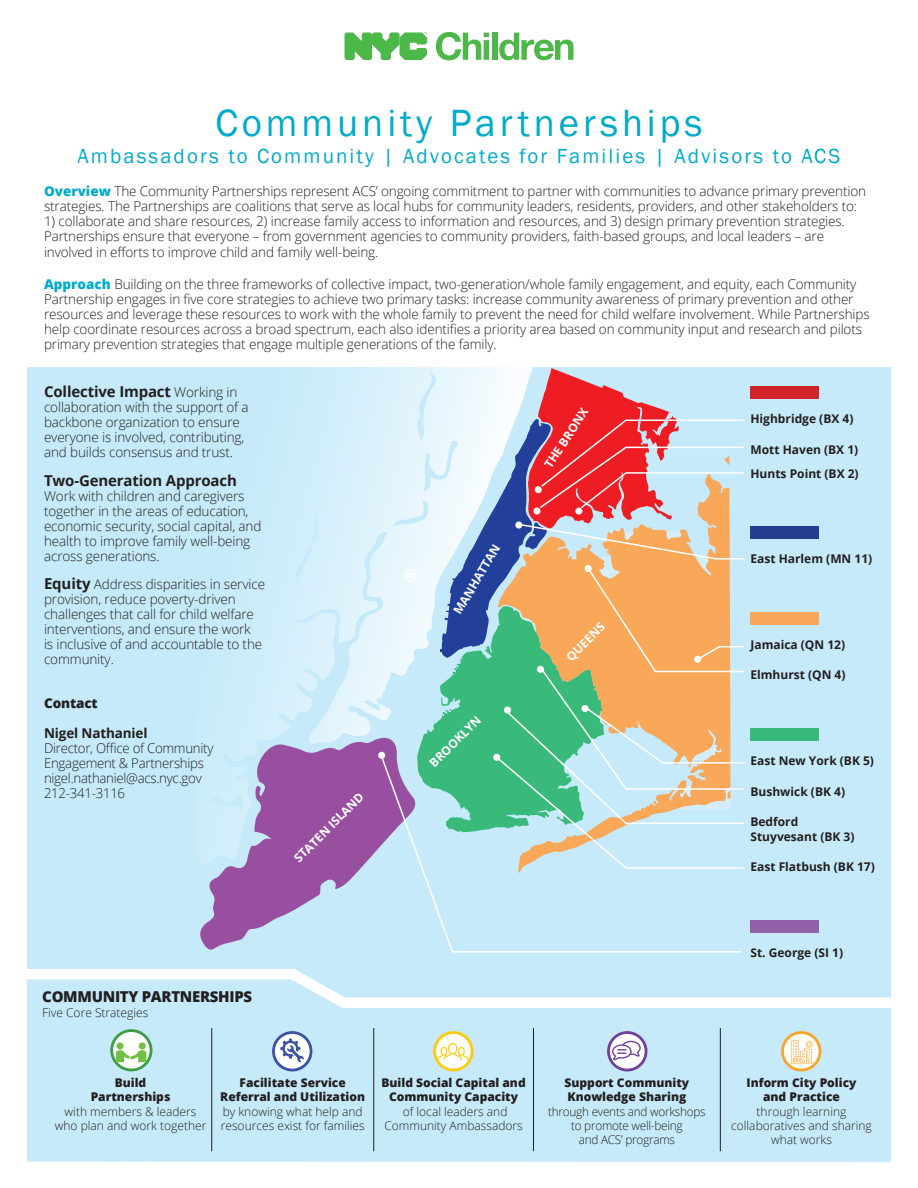
<style>
.page{position:relative;width:918px;height:1188px;background:#fff}
.page>*{position:absolute;margin:0;border:0;box-sizing:border-box;transform-origin:0 0}
.t1{font:39px "Franklin Gothic";letter-spacing:.1em;color:#00abcb}
.t2{font:21px "Franklin Gothic";letter-spacing:.1em;color:#00abcb}
.t3{font:700 15px "Open Sans";letter-spacing:-.01em;color:#231f20}
.t4{font:800 15px "Open Sans";letter-spacing:-.02em;color:#231f20}
.t5{font:300 13.5px/15px "Open Sans";letter-spacing:-.01em;color:#231f20}
.t6{font:700 13.5px "Open Sans";letter-spacing:-.01em;color:#231f20}
.t7{font:800 13.5px "Open Sans";letter-spacing:-.01em;color:#231f20}
.t8{font:300 12px/14.4px "Open Sans";color:#231f20;text-align:center}
.t9{font:700 12px/24px "Open Sans";color:#231f20}
.t10{font:800 12px/14.4px "Open Sans";color:#231f20;text-align:center}
.t11{font:300 12px/14.4px "Open Sans";letter-spacing:-.02em;color:#231f20;text-align:center}
.t12{font:700 12px "Open Sans";color:#fff}
.s1{font-weight:800;color:#00abcb}
.s2{font-weight:300;font-size:13.5px}
.s3{font-weight:700;font-size:15px}
</style>
<div class="page">
<div style="left:27px;top:367px;width:864px;height:795px;background:#c6eafa"></div>
<svg style="left:245px;top:367px;width:172px;height:368px"></svg>
<svg style="left:200px;top:735px;width:197px;height:215px;fill:#984f9f"></svg>
<div style="left:750px;top:386px;width:69px;height:13px;background:#d1232a"></div>
<div style="left:750px;top:526px;width:69px;height:13px;background:#253f8e"></div>
<div style="left:750px;top:612px;width:69px;height:13px;background:#f9a758"></div>
<div style="left:750px;top:728px;width:69px;height:13px;background:#39b97a"></div>
<div style="left:750px;top:920px;width:69px;height:13px;background:#9160a8"></div>
<svg style="left:380px;top:755px;width:362px;height:198px"></svg>
<svg style="left:417px;top:367px;width:327px;height:502px"></svg>
<div style="left:404px;top:569px;width:13px;height:13px;border:2px solid #fff;border-radius:50%"></div>
<div style="left:407px;top:572px;width:7px;height:7px;background:#fff;border-radius:50%"></div>
<hr style="left:211px;top:1015px;width:1px;height:136px;background:#231f20">
<hr style="left:373px;top:1015px;width:1px;height:136px;background:#231f20">
<hr style="left:533px;top:1015px;width:1px;height:136px;background:#231f20">
<hr style="left:720px;top:1015px;width:1px;height:136px;background:#231f20">
<svg style="left:112px;top:1031px;width:39px;height:38px"></svg>
<div style="left:110px;top:1029px;width:42px;height:42px;border:3px solid #3d9d45;border-radius:50%"></div>
<div style="left:117px;top:1042px;width:7px;height:7px;background:#71bf44;border-radius:50%"></div>
<div style="left:139px;top:1042px;width:7px;height:7px;background:#71bf44;border-radius:50%"></div>
<svg style="left:116px;top:1050px;width:30px;height:12px"></svg>
<svg style="left:273px;top:1033px;width:38px;height:37px"></svg>
<div style="left:272px;top:1031px;width:40px;height:40px;border:3px solid #3c52a3;border-radius:50%"></div>
<svg style="left:280px;top:1039px;width:24px;height:23px"></svg>
<svg style="left:435px;top:1033px;width:37px;height:37px"></svg>
<div style="left:433px;top:1031px;width:41px;height:40px;border:3px solid #fdcb0a;border-radius:50%"></div>
<svg style="left:437px;top:1043px;width:31px;height:17px"></svg>
<svg style="left:609px;top:1033px;width:37px;height:37px"></svg>
<div style="left:607px;top:1031px;width:40px;height:40px;border:3px solid #734199;border-radius:50%"></div>
<svg style="left:612px;top:1041px;width:29px;height:19px"></svg>
<svg style="left:782px;top:1033px;width:38px;height:37px"></svg>
<div style="left:781px;top:1031px;width:40px;height:40px;border:3px solid #f9a42a;border-radius:50%"></div>
<svg style="left:790px;top:1041px;width:23px;height:22px"></svg>
<svg style="left:27px;top:969px;width:864px;height:39px"></svg>
<div style="left:575px;top:508px;width:7px;height:7px;background:#fff;border-radius:50%"></div>
<div style="left:585px;top:565px;width:7px;height:7px;background:#fff;border-radius:50%"></div>
<div style="left:378px;top:752px;width:7px;height:7px;background:#fff;border-radius:50%"></div>
<div style="left:493px;top:754px;width:7px;height:7px;background:#fff;border-radius:50%"></div>
<div style="left:504px;top:707px;width:7px;height:7px;background:#fff;border-radius:50%"></div>
<div style="left:537px;top:666px;width:7px;height:7px;background:#fff;border-radius:50%"></div>
<div style="left:694px;top:656px;width:7px;height:7px;background:#fff;border-radius:50%"></div>
<div style="left:535px;top:486px;width:7px;height:7px;background:#fff;border-radius:50%"></div>
<div style="left:533px;top:508px;width:8px;height:7px;background:#fff;border-radius:50%"></div>
<div style="left:515px;top:522px;width:7px;height:7px;background:#fff;border-radius:50%"></div>
<div style="left:582px;top:705px;width:7px;height:7px;background:#fff;border-radius:50%"></div>
<div style="left:42px;top:1015px;width:839px;height:13px;background:#c6eafa"></div>
<svg style="left:344px;top:32px;width:83px;height:28px"></svg>
<svg style="left:436px;top:32px;width:53px;height:28px"></svg>
<div style="left:492px;top:33px;width:6px;height:27px;background:#4cb848"></div>
<svg style="left:499px;top:33px;width:75px;height:27px"></svg>
<h1 class="t1" style="left:215px;top:98px;width:489px">Community Partnerships</h1>
<h2 class="t2" style="left:78px;top:143px;width:764px">Ambassadors to Community | Advocates for Families | Advisors to ACS</h2>
<p class="t5" style="left:44px;top:183px;width:824px"><span class="s1">Overview</span> The Community Partnerships represent ACS’ ongoing commitment to partner with communities to advance primary prevention strategies. The Partnerships are coalitions that serve as local hubs for community leaders, residents, providers, and other stakeholders to:</p>
<p class="t5" style="left:44px;top:213px;width:802px;line-height:15.6px">1) collaborate and share resources, 2) increase family access to information and resources, and 3) design primary prevention strategies.<br>Partnerships ensure that everyone – from government agencies to community providers, faith-based groups, and local leaders – are involved in efforts to improve child and family well-being.</p>
<p class="t5" style="left:44px;top:277px;width:827px"><span class="s1">Approach</span> Building on the three frameworks of collective impact, two-generation/whole family engagement, and equity, each Community Partnership engages in five core strategies to achieve two primary tasks: increase community awareness of primary prevention and other resources and leverage these resources to work with the whole family to prevent the need for child welfare involvement. While Partnerships help coordinate resources across a broad spectrum, each also identifies a priority area based on community input and research and pilots primary prevention strategies that engage multiple generations of the family.</p>
<p class="t3" style="left:44px;top:381px;width:195px">Collective Impact <span class="s2">Working in</span></p>
<p class="t5" style="left:44px;top:400px;width:206px">collaboration with the support of a backbone organization to ensure everyone is involved, contributing, and builds consensus and trust.</p>
<p class="t3" style="left:44px;top:470px;width:194px">Two-Generation Approach</p>
<p class="t5" style="left:44px;top:488px;width:219px">Work with children and caregivers together in the areas of education, economic security, social capital, and health to improve family well-being across generations.</p>
<p class="t5" style="left:44px;top:577px;width:223px"><span class="s3">Equity</span> Address disparities in service provision, reduce poverty-driven challenges that call for child welfare interventions, and ensure the work<br>is inclusive of and accountable to the community.</p>
<p class="t7" style="left:44px;top:693px;width:55px">Contact</p>
<p class="t6" style="left:44px;top:724px;width:105px">Nigel Nathaniel</p>
<p class="t5" style="left:44px;top:740px;width:171px">Director, Office of Community<br>Engagement &amp; Partnerships nigel.nathaniel@acs.nyc.gov<br>212-341-3116</p>
<p class="t12" style="left:290px;top:854px;width:94px;rotate:-45deg">STATEN ISLAND</p>
<p class="t12" style="left:449px;top:609px;width:80px;rotate:-59deg">MANHATTAN</p>
<p class="t12" style="left:426px;top:759px;width:69px;rotate:-45deg">BROOKLYN</p>
<p class="t12" style="left:540px;top:462px;width:71px;rotate:-57deg">THE BRONX</p>
<p class="t12" style="left:562px;top:653px;width:50px;rotate:-45deg">QUEENS</p>
<p class="t9" style="left:750px;top:406px;width:104px">Highbridge (BX 4)</p>
<p class="t9" style="left:750px;top:437px;width:110px">Mott Haven (BX 1)<br>Hunts Point (BX 2)</p>
<p class="t9" style="left:750px;top:546px;width:123px">East Harlem (MN 11)</p>
<p class="t9" style="left:750px;top:632px;width:96px">Jamaica (QN 12)</p>
<p class="t9" style="left:750px;top:663px;width:97px">Elmhurst (QN 4)</p>
<p class="t9" style="left:750px;top:748px;width:125px">East New York (BK 5)</p>
<p class="t9" style="left:750px;top:779px;width:96px">Bushwick (BK 4)</p>
<p class="t9" style="left:750px;top:815px;width:106px;line-height:14.2px">Bedford<br>Stuyvesant (BK 3)</p>
<p class="t9" style="left:750px;top:855px;width:126px">East Flatbush (BK 17)</p>
<p class="t4" style="left:42px;top:985px;width:211px">COMMUNITY PARTNERSHIPS</p>
<p class="t8" style="left:42px;top:1005px;width:108px">Five Core Strategies</p>
<p class="t10" style="left:91px;top:1075px;width:81px">Build<br>Partnerships</p>
<p class="t8" style="left:55px;top:1104px;width:153px">with members &amp; leaders who plan and work together</p>
<p class="t10" style="left:220px;top:1075px;width:146px">Facilitate Service<br>Referral and Utilization</p>
<p class="t8" style="left:221px;top:1104px;width:145px;text-align:left">by knowing what help and resources exist for families</p>
<p class="t10" style="left:381px;top:1075px;width:146px">Build Social Capital and<br>Community Capacity</p>
<p class="t8" style="left:384px;top:1104px;width:140px">of local leaders and<br>Community Ambassadors</p>
<p class="t10" style="left:565px;top:1075px;width:126px;text-align:left">Support Community<br>Knowledge Sharing</p>
<p class="t11" style="left:548px;top:1104px;width:159px">through events and workshops to promote well-being<br>and ACS’ programs</p>
<p class="t9" style="left:750px;top:940px;width:94px">St. George (SI 1)</p>
<p class="t10" style="left:747px;top:1075px;width:112px">Inform City Policy and Practice</p>
<p class="t8" style="left:731px;top:1104px;width:142px">through learning collaboratives and sharing what works</p>
</div>
